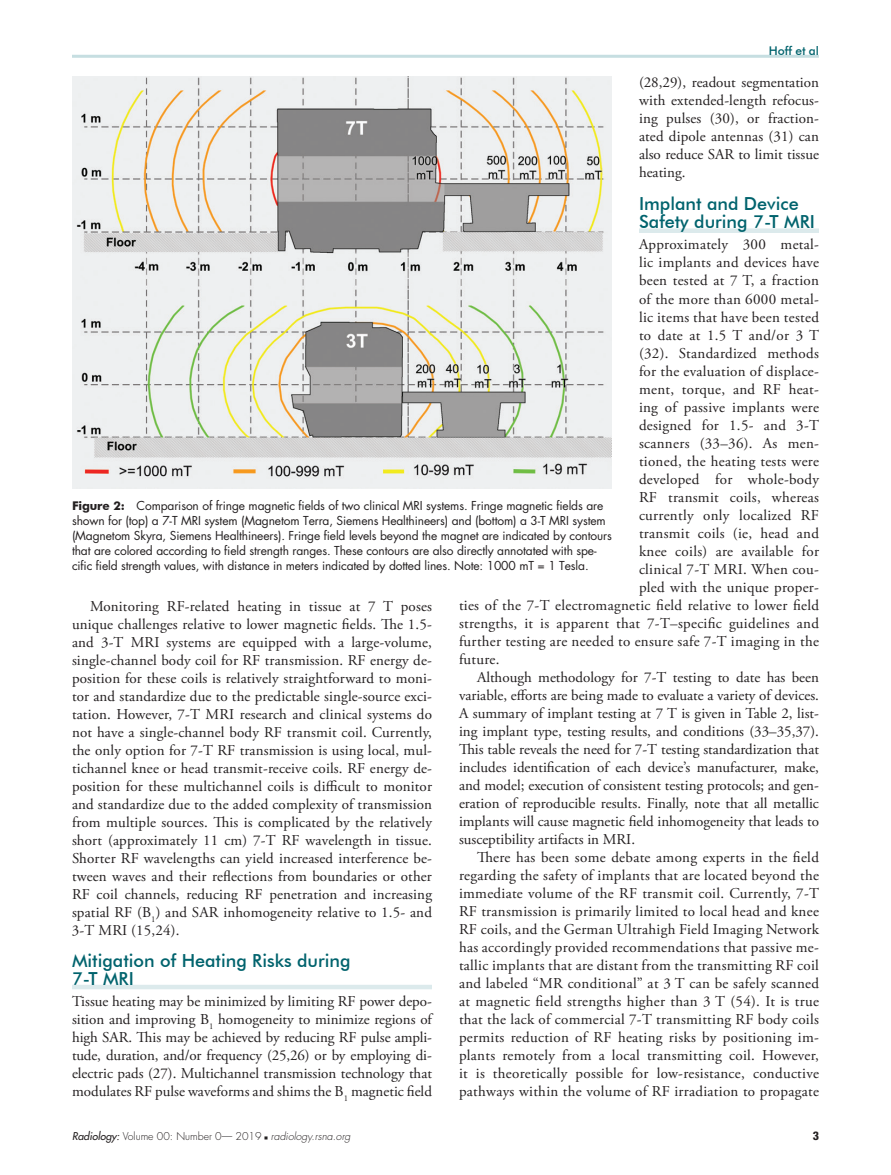
<style>
.page{position:relative;width:891px;height:1175px;background:#fff}
.page>*{position:absolute;margin:0;border:0;box-sizing:border-box;transform-origin:0 0}
.t1{font:500 18px/18px "Futura BT";color:#00636d}
.t2{font:15px/18px "Adobe Garamond Pro";letter-spacing:.02em;color:#231f20;text-align:justify}
.t3{font:15px "Adobe Garamond Pro";color:#231f20}
.t4{font:12px/15px "Futura";letter-spacing:-.01em;color:#231f20}
.t5{font:500 12px "Futura BT";color:#00636d}
.t6{font:800 condensed 12px "Helvetica Neue";color:#231f20}
.t7{font:300 10.5px "Futura";color:#231f20}
.s1{font-family:"Futura BT";font-weight:700}
.s2{font-weight:400;font-style:italic}
.s3{font-family:"Universal Newswith Comm Pi";font-weight:400;font-size:6px}
.s4{font-style:italic}
</style>
<div class="page">
<hr style="left:72px;top:55px;width:747px;height:3px;background:#c6dee1">
<div style="left:639px;top:228px;width:180px;height:5px;background:#dceaec"></div>
<div style="left:72px;top:984px;width:360px;height:5px;background:#dceaec"></div>
<img style="left:72px;top:76px;width:540px;height:413px">
<p class="t5" style="left:769px;top:43px;width:51px">Hoff et al</p>
<p class="t2" style="left:639px;top:74px;width:182px">(28,29), readout segmentation with extended-length refocus&shy;ing pulses (30), or fraction&shy;ated dipole antennas (31) can also reduce SAR to limit tissue heating.</p>
<p class="t1" style="left:639px;top:195px;width:177px">Implant and Device<br>Safety during 7-T MRI</p>
<p class="t2" style="left:639px;top:236px;width:181px">Approximately 300 metal-</p>
<p class="t2" style="left:639px;top:254px;width:182px">lic implants and devices have</p>
<p class="t2" style="left:639px;top:272px;width:182px">been tested at 7 T, a fraction</p>
<p class="t2" style="left:639px;top:290px;width:182px">of the more than 6000 metal-</p>
<p class="t2" style="left:639px;top:308px;width:181px">lic items that have been tested</p>
<p class="t2" style="left:639px;top:326px;width:182px">to date at 1.5 T and/or 3 T</p>
<p class="t2" style="left:639px;top:344px;width:182px">(32). Standardized methods</p>
<p class="t2" style="left:639px;top:362px;width:182px">for the evaluation of displace-</p>
<p class="t2" style="left:639px;top:380px;width:181px">ment, torque, and RF heat-</p>
<p class="t2" style="left:639px;top:398px;width:182px">ing of passive implants were</p>
<p class="t2" style="left:639px;top:416px;width:182px">designed for 1.5- and 3-T</p>
<p class="t2" style="left:639px;top:434px;width:182px">scanners (33–36). As men-</p>
<p class="t2" style="left:639px;top:452px;width:182px">tioned, the heating tests were</p>
<p class="t2" style="left:639px;top:470px;width:182px">developed for whole-body</p>
<p class="t2" style="left:639px;top:488px;width:182px">RF transmit coils, whereas</p>
<p class="t2" style="left:639px;top:506px;width:182px">currently only localized RF</p>
<p class="t2" style="left:639px;top:524px;width:182px">transmit coils (ie, head and</p>
<p class="t2" style="left:639px;top:542px;width:181px">knee coils) are available for</p>
<p class="t2" style="left:639px;top:560px;width:182px">clinical 7-T MRI. When cou-</p>
<p class="t2" style="left:639px;top:578px;width:182px">pled with the unique proper-</p>
<p class="t2" style="left:459px;top:596px;width:362px">ties of the 7-T electromagnetic field relative to lower field</p>
<p class="t2" style="left:459px;top:614px;width:361px">strengths, it is apparent that 7-T–specific guidelines and</p>
<p class="t2" style="left:459px;top:632px;width:361px">further testing are needed to ensure safe 7-T imaging in the</p>
<p class="t2" style="left:459px;top:650px;width:42px">future.</p>
<p class="t3" style="left:477px;top:668px;width:344px">Although methodology for 7-T testing to date has been</p>
<p class="t3" style="left:459px;top:686px;width:361px">variable, efforts are being made to evaluate a variety of devices.</p>
<p class="t3" style="left:459px;top:704px;width:361px">A summary of implant testing at 7 T is given in Table 2, list-</p>
<p class="t3" style="left:459px;top:722px;width:362px">ing implant type, testing results, and conditions (33–35,37).</p>
<p class="t3" style="left:459px;top:740px;width:361px">This table reveals the need for 7-T testing standardization that</p>
<p class="t3" style="left:459px;top:758px;width:362px">includes identification of each device’s manufacturer, make,</p>
<p class="t3" style="left:459px;top:776px;width:361px">and model; execution of consistent testing protocols; and gen-</p>
<p class="t3" style="left:459px;top:794px;width:361px">eration of reproducible results. Finally, note that all metallic</p>
<p class="t3" style="left:459px;top:812px;width:362px">implants will cause magnetic field inhomogeneity that leads to</p>
<p class="t3" style="left:459px;top:830px;width:178px">susceptibility artifacts in MRI.</p>
<p class="t2" style="left:477px;top:848px;width:343px">There has been some debate among experts in the field</p>
<p class="t2" style="left:459px;top:866px;width:362px">regarding the safety of implants that are located beyond the</p>
<p class="t2" style="left:459px;top:884px;width:362px">immediate volume of the RF transmit coil. Currently, 7-T</p>
<p class="t2" style="left:459px;top:902px;width:361px">RF transmission is primarily limited to local head and knee</p>
<p class="t2" style="left:459px;top:920px;width:362px">RF coils, and the German Ultrahigh Field Imaging Network</p>
<p class="t2" style="left:459px;top:938px;width:361px">has accordingly provided recommendations that passive me-</p>
<p class="t2" style="left:459px;top:956px;width:362px">tallic implants that are distant from the transmitting RF coil</p>
<p class="t2" style="left:459px;top:974px;width:362px">and labeled “MR conditional” at 3 T can be safely scanned</p>
<p class="t2" style="left:459px;top:992px;width:362px">at magnetic field strengths higher than 3 T (54). It is true</p>
<p class="t2" style="left:459px;top:1010px;width:361px">that the lack of commercial 7-T transmitting RF body coils</p>
<p class="t2" style="left:459px;top:1028px;width:362px">permits reduction of RF heating risks by positioning im-</p>
<p class="t2" style="left:459px;top:1046px;width:362px">plants remotely from a local transmitting coil. However,</p>
<p class="t2" style="left:459px;top:1064px;width:362px">it is theoretically possible for low-resistance, conductive</p>
<p class="t2" style="left:459px;top:1082px;width:362px">pathways within the volume of RF irradiation to propagate</p>
<p class="t4" style="left:72px;top:497px;width:541px"><span class="s1">Figure 2:</span> Comparison of fringe magnetic fields of two clinical MRI systems. Fringe magnetic fields are shown for (top) a 7-T MRI system (Magnetom Terra, Siemens Healthineers) and (bottom) a 3-T MRI system (Magnetom Skyra, Siemens Healthineers). Fringe field levels beyond the magnet are indicated by contours that are colored according to field strength ranges. These contours are also directly annotated with spe&shy;cific field strength values, with distance in meters indicated by dotted lines. Note: 1000 mT = 1 Tesla.</p>
<p class="t2" style="left:72px;top:598px;width:362px;text-indent:18px">Monitoring RF-related heating in tissue at 7 T poses unique challenges relative to lower magnetic fields. The 1.5- and 3-T MRI systems are equipped with a large-volume, single-channel body coil for RF transmission. RF energy de&shy;position for these coils is relatively straightforward to moni&shy;tor and standardize due to the predictable single-source exci&shy;tation. However, 7-T MRI research and clinical systems do not have a single-channel body RF transmit coil. Currently, the only option for 7-T RF transmission is using local, mul&shy;tichannel knee or head transmit-receive coils. RF energy de&shy;position for these multichannel coils is difficult to monitor and standardize due to the added complexity of transmission from multiple sources. This is complicated by the relatively short (approximately 11 cm) 7-T RF wavelength in tissue.<br>Shorter RF wavelengths can yield increased interference be&shy;tween waves and their reflections from boundaries or other RF coil channels, reducing RF penetration and increasing spatial RF (B<sub>1</sub>) and SAR inhomogeneity relative to 1.5- and 3-T MRI (15,24).</p>
<p class="t1" style="left:72px;top:951px;width:280px">Mitigation of Heating Risks during<br>7-T MRI</p>
<p class="t2" style="left:72px;top:992px;width:362px">Tissue heating may be minimized by limiting RF power depo&shy;sition and improving B<sub>1</sub> homogeneity to minimize regions of high SAR. This may be achieved by reducing RF pulse ampli&shy;tude, duration, and/or frequency (25,26) or by employing di&shy;electric pads (27). Multichannel transmission technology that modulates RF pulse waveforms and shims the B<sub>1</sub> magnetic field</p>
<p class="t7" style="left:72px;top:1129px;width:280px"><span class="s2">Radiology:</span> Volume 00: Number 0— 2019 <span class="s3">n</span> <span class="s4">radiology.rsna.org</span></p>
<p class="t6" style="left:813px;top:1128px;width:8px">3</p>
</div>
